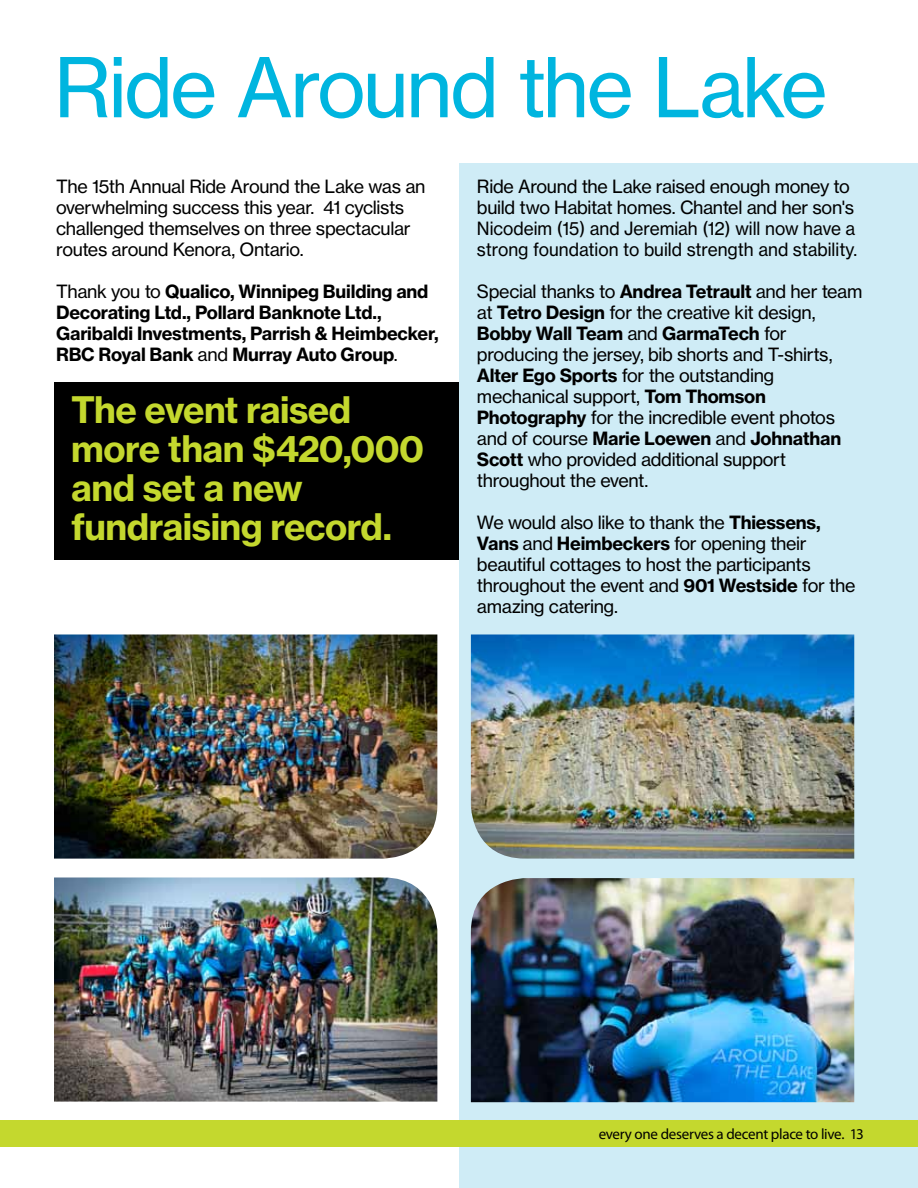
<style>
.page{position:relative;width:918px;height:1188px;background:#fff}
.page>*{position:absolute;margin:0;border:0;box-sizing:border-box;transform-origin:0 0}
.t1{font:81px "N Haas Grotesk TX Pro 55 Rg";letter-spacing:-.03em;color:#00b5df}
.t2{font:36px/39px "N Haas Grotesk TX Pro 75 Bd";letter-spacing:-.015em;color:#c4d82e}
.t3{font:18px/21px "N Haas Grotesk TX Pro 55 Rg";letter-spacing:-.02em;color:#000}
.t4{font:18px/21px "N Haas Grotesk TX Pro 75 Bd";letter-spacing:-.01em;color:#000}
.t5{font:15px "Myriad Pro";letter-spacing:-.02em;color:#000}
.s1{font-family:"N Haas Grotesk TX Pro 55 Rg"}
.s2{font-family:"N Haas Grotesk TX Pro 75 Bd"}
</style>
<div class="page">
<div style="left:459px;top:163px;width:459px;height:1025px;background:#cfecf6"></div>
<div style="left:54px;top:382px;width:405px;height:178px;background:#000"></div>
<img style="left:54px;top:634px;width:383px;height:225px">
<img style="left:54px;top:878px;width:383px;height:224px">
<img style="left:471px;top:878px;width:383px;height:224px">
<img style="left:471px;top:634px;width:383px;height:225px">
<div style="left:0;top:1120px;width:918px;height:28px;background:#c4d82e"></div>
<h1 class="t1" style="left:54px;top:38px;width:775px">Ride Around the Lake</h1>
<p class="t3" style="left:56px;top:176px;width:371px">The 15th Annual Ride Around the Lake was an overwhelming success this year. 41 cyclists challenged themselves on three spectacular routes around Kenora, Ontario.</p>
<p class="t4" style="left:56px;top:281px;width:384px"><span class="s1">Thank you to</span> Qualico, Winnipeg Building and Decorating Ltd., Pollard Banknote Ltd., Garibaldi Investments, Parrish &amp; Heimbecker, RBC Royal Bank <span class="s1">and</span> Murray Auto Group<span class="s1">.</span></p>
<h2 class="t2" style="left:71px;top:391px;width:354px">The event raised more than $420,000 and set a new fundraising record.</h2>
<p class="t3" style="left:477px;top:176px;width:382px">Ride Around the Lake raised enough money to build two Habitat homes. Chantel and her son's Nicodeim (15) and Jeremiah (12) will now have a strong foundation to build strength and stability.</p>
<p class="t3" style="left:477px;top:281px;width:387px">Special thanks to <span class="s2">Andrea Tetrault</span> and her team at <span class="s2">Tetro Design</span> for the creative kit design,</p>
<p class="t4" style="left:477px;top:323px;width:311px">Bobby Wall Team <span class="s1">and</span> GarmaTech <span class="s1">for</span></p>
<p class="t3" style="left:477px;top:344px;width:360px">producing the jersey, bib shorts and T-shirts, <span class="s2">Alter Ego Sports</span> for the outstanding mechanical support, <span class="s2">Tom Thomson Photography</span> for the incredible event photos</p>
<p class="t4" style="left:477px;top:428px;width:366px"><span class="s1">and of course</span> Marie Loewen <span class="s1">and</span> Johnathan</p>
<p class="t3" style="left:477px;top:449px;width:311px"><span class="s2">Scott</span> who provided additional support throughout the event.</p>
<p class="t3" style="left:477px;top:512px;width:380px">We would also like to thank the <span class="s2">Thiessens, Vans</span> and <span class="s2">Heimbeckers</span> for opening their beautiful cottages to host the participants throughout the event and <span class="s2">901 Westside</span> for the amazing catering.</p>
<p class="t5" style="left:599px;top:1125px;width:267px">every one deserves a decent place to live. 13</p>
</div>
